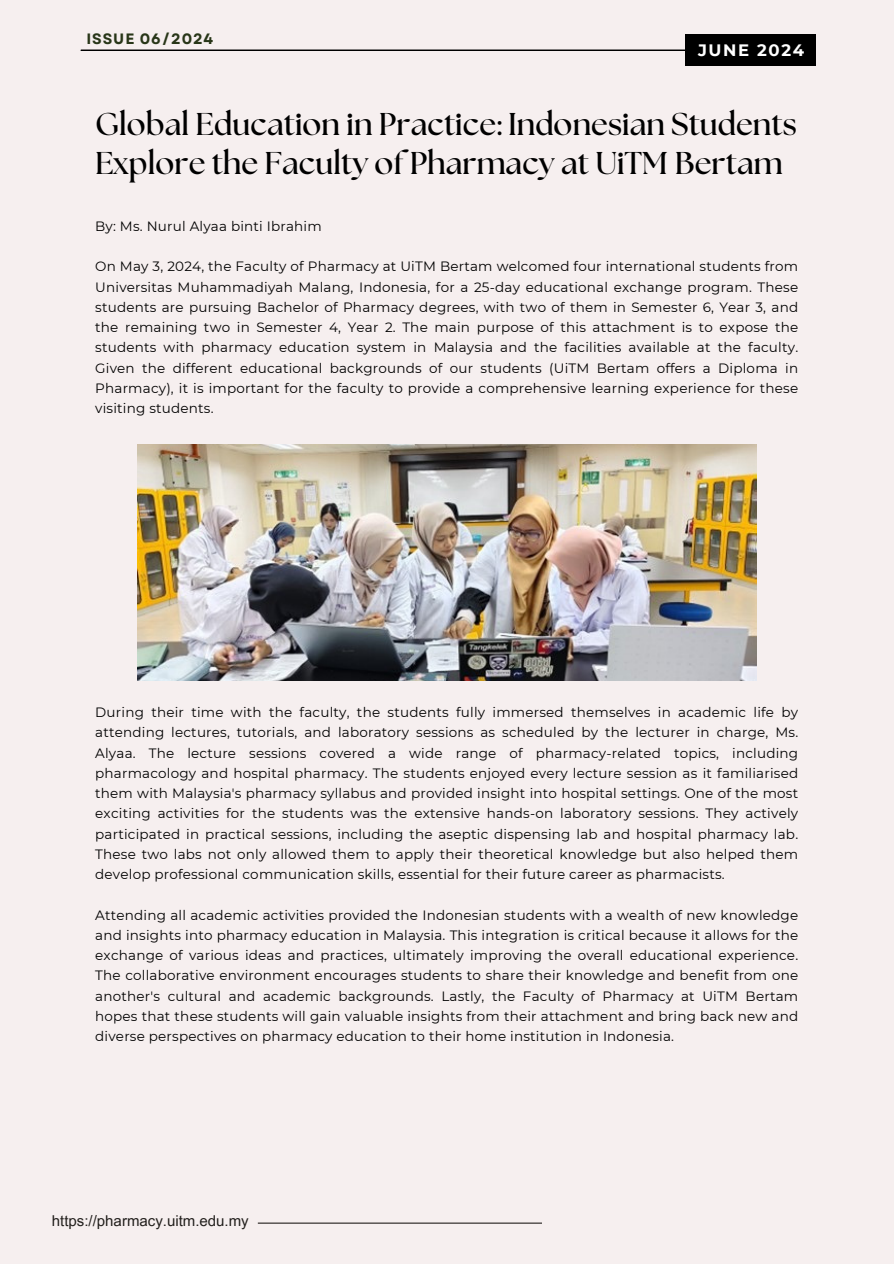
<style>
.page{position:relative;width:894px;height:1264px;background:#fff}
.page>*{position:absolute;margin:0;border:0;box-sizing:border-box;transform-origin:0 0}
.t1{font:700 31.5px/39.3px "The Seasons";color:#000}
.t2{font:700 16.5px "Montserrat";letter-spacing:.1em;color:#fff}
.t3{font:15px "Arial MT Pro";color:#221f1c}
.t4{font:700 15px "Garet";letter-spacing:.06em;color:#283618}
.t5{font:13.5px/20.2px "Montserrat";letter-spacing:.015em;color:#000;text-align:justify}
</style>
<div class="page">
<div style="left:0;top:0;width:893px;height:1263px;background:#f6efef"></div>
<hr style="left:258px;top:1222px;width:284px;height:1px;background:#221f1c">
<img style="left:137px;top:444px;width:619px;height:237px">
<hr style="left:81px;top:50px;width:731px;height:1px;background:#000">
<div style="left:684px;top:35px;width:131px;height:31px;background:#000"></div>
<p class="t4" style="left:86px;top:28px;width:128px">ISSUE 06/2024</p>
<p class="t2" style="left:697px;top:40px;width:108px">JUNE 2024</p>
<h1 class="t1" style="left:95px;top:105px;width:703px">Global Education in Practice: Indonesian Students<br>Explore the Faculty of Pharmacy at UiTM Bertam</h1>
<h1 class="t5" style="left:95px;top:216px;width:228px">By: Ms. Nurul Alyaa binti Ibrahim</h1>
<p class="t5" style="left:95px;top:256px;width:704px">On May 3, 2024, the Faculty of Pharmacy at UiTM Bertam welcomed four international students from Universitas Muhammadiyah Malang, Indonesia, for a 25-day educational exchange program. These students are pursuing Bachelor of Pharmacy degrees, with two of them in Semester 6, Year 3, and the remaining two in Semester 4, Year 2. The main purpose of this attachment is to expose the students with pharmacy education system in Malaysia and the facilities available at the faculty.<br>Given the different educational backgrounds of our students (UiTM Bertam offers a Diploma in Pharmacy), it is important for the faculty to provide a comprehensive learning experience for these visiting students.</p>
<p class="t5" style="left:95px;top:702px;width:704px">During their time with the faculty, the students fully immersed themselves in academic life by attending lectures, tutorials, and laboratory sessions as scheduled by the lecturer in charge, Ms.<br>Alyaa. The lecture sessions covered a wide range of pharmacy-related topics, including pharmacology and hospital pharmacy. The students enjoyed every lecture session as it familiarised them with Malaysia's pharmacy syllabus and provided insight into hospital settings. One of the most exciting activities for the students was the extensive hands-on laboratory sessions. They actively participated in practical sessions, including the aseptic dispensing lab and hospital pharmacy lab.<br>These two labs not only allowed them to apply their theoretical knowledge but also helped them develop professional communication skills, essential for their future career as pharmacists.</p>
<p class="t5" style="left:95px;top:904px;width:704px">Attending all academic activities provided the Indonesian students with a wealth of new knowledge and insights into pharmacy education in Malaysia. This integration is critical because it allows for the exchange of various ideas and practices, ultimately improving the overall educational experience.<br>The collaborative environment encourages students to share their knowledge and benefit from one another's cultural and academic backgrounds. Lastly, the Faculty of Pharmacy at UiTM Bertam hopes that these students will gain valuable insights from their attachment and bring back new and diverse perspectives on pharmacy education to their home institution in Indonesia.</p>
<p class="t3" style="left:52px;top:1215px;width:198px">https://pharmacy.uitm.edu.my</p>
</div>
